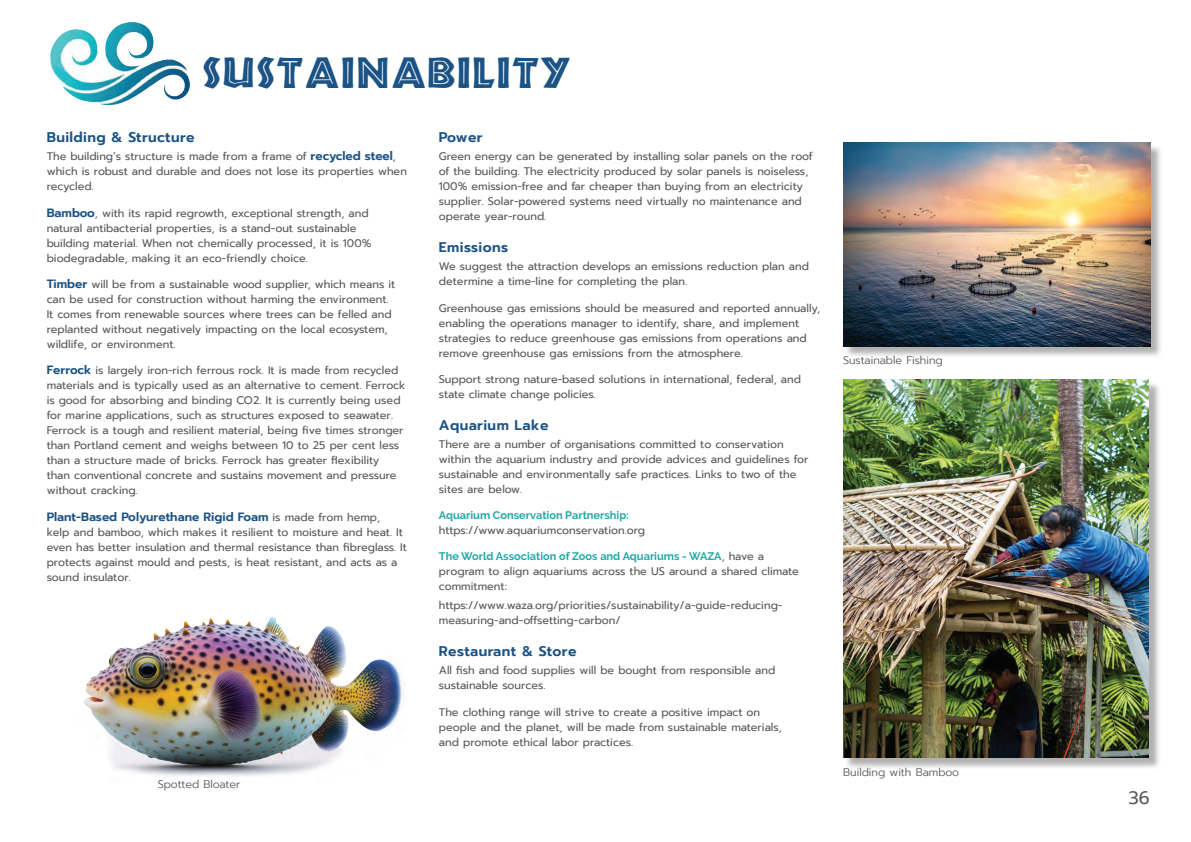
<style>
.page{position:relative;width:1191px;height:842px;background:#fff}
.page>*{position:absolute;margin:0;border:0;box-sizing:border-box;transform-origin:0 0}
.t1{font:40px "Tribeca";letter-spacing:.02em;color:#1c5385}
.t2{font:18px "Prompt";color:#57585a}
.t3{font:600 14px "Prompt";letter-spacing:.03em;color:#1c5385}
.t4{font:600 12px "Prompt";color:#1c5385}
.t5{font:11px/15px "Prompt";color:#57585a}
.t6{font:700 11px "Raleway";color:#24a8a8}
.t7{font:300 11px "Prompt";color:#57585a}
.s1{font-weight:600;font-size:12px;color:#1c5385}
.s2{font-weight:400;font-size:11px;color:#57585a}
.s3{font-family:"Prompt";font-weight:400;color:#57585a}
</style>
<div class="page">
<img style="left:84px;top:616px;width:318px;height:161px">
<img style="left:50px;top:22px;width:140px;height:84px">
<div style="left:844px;top:144px;width:318px;height:215px;background:#231f20;opacity:.35"></div>
<img style="left:843px;top:142px;width:307px;height:204px">
<div style="left:844px;top:381px;width:316px;height:389px;background:#231f20;opacity:.35"></div>
<img style="left:843px;top:379px;width:305px;height:378px">
<h1 class="t1" style="left:202px;top:43px;width:370px">SUSTAINABILITY</h1>
<p class="t3" style="left:47px;top:127px;width:149px">Building &amp; Structure</p>
<p class="t5" style="left:47px;top:149px;width:362px">The building’s structure is made from a frame of <span class="s1">recycled steel</span>, which is robust and durable and does not lose its properties when recycled.</p>
<p class="t5" style="left:47px;top:205px;width:326px"><span class="s1">Bamboo</span>, with its rapid regrowth, exceptional strength, and natural antibacterial properties, is a stand-out sustainable building material. When not chemically processed, it is 100% biodegradable, making it an eco-friendly choice.</p>
<p class="t5" style="left:47px;top:277px;width:350px"><span class="s1">Timber</span> will be from a sustainable wood supplier, which means it can be used for construction without harming the environment.<br>It comes from renewable sources where trees can be felled and replanted without negatively impacting on the local ecosystem, wildlife, or environment.</p>
<p class="t5" style="left:47px;top:363px;width:360px"><span class="s1">Ferrock</span> is largely iron-rich ferrous rock. It is made from recycled materials and is typically used as an alternative to cement. Ferrock is good for absorbing and binding CO2. It is currently being used for marine applications, such as structures exposed to seawater.<br>Ferrock is a tough and resilient material, being five times stronger than Portland cement and weighs between 10 to 25 per cent less than a structure made of bricks. Ferrock has greater flexibility<br>than conventional concrete and sustains movement and pressure without cracking.</p>
<p class="t4" style="left:47px;top:507px;width:335px">Plant-Based Polyurethane Rigid Foam <span class="s2">is made from hemp,</span></p>
<p class="t5" style="left:47px;top:524px;width:362px">kelp and bamboo, which makes it resilient to moisture and heat. It even has better insulation and thermal resistance than fibreglass. It protects against mould and pests, is heat resistant, and acts as a sound insulator.</p>
<p class="t7" style="left:158px;top:776px;width:84px">Spotted Bloater</p>
<p class="t3" style="left:439px;top:127px;width:45px">Power</p>
<p class="t5" style="left:439px;top:149px;width:375px">Green energy can be generated by installing solar panels on the roof of the building. The electricity produced by solar panels is noiseless, 100% emission-free and far cheaper than buying from an electricity supplier. Solar-powered systems need virtually no maintenance and operate year-round.</p>
<p class="t3" style="left:439px;top:237px;width:71px">Emissions</p>
<p class="t5" style="left:439px;top:259px;width:371px">We suggest the attraction develops an emissions reduction plan and determine a time-line for completing the plan.</p>
<p class="t5" style="left:439px;top:300px;width:383px">Greenhouse gas emissions should be measured and reported annually, enabling the operations manager to identify, share, and implement strategies to reduce greenhouse gas emissions from operations and remove greenhouse gas emissions from the atmosphere.</p>
<p class="t5" style="left:439px;top:372px;width:364px">Support strong nature-based solutions in international, federal, and state climate change policies.</p>
<p class="t3" style="left:439px;top:415px;width:111px">Aquarium Lake</p>
<p class="t5" style="left:439px;top:437px;width:371px">There are a number of organisations committed to conservation within the aquarium industry and provide advices and guidelines for sustainable and environmentally safe practices. Links to two of the sites are below.</p>
<p class="t6" style="left:439px;top:509px;width:192px">Aquarium Conservation Partnership:</p>
<p class="t5" style="left:439px;top:522px;width:207px">https://www.aquariumconservation.org</p>
<p class="t6" style="left:439px;top:550px;width:327px">The World Association of Zoos and Aquariums - WAZA<span class="s3">, have a</span></p>
<p class="t5" style="left:439px;top:564px;width:361px">program to align aquariums across the US around a shared climate commitment:</p>
<p class="t5" style="left:439px;top:598px;width:345px">https://www.waza.org/priorities/sustainability/a-guide-reducing&shy;measuring-and-offsetting-carbon/</p>
<p class="t3" style="left:439px;top:641px;width:139px">Restaurant &amp; Store</p>
<p class="t5" style="left:439px;top:663px;width:338px">All fish and food supplies will be bought from responsible and sustainable sources.</p>
<p class="t5" style="left:439px;top:704px;width:344px">The clothing range will strive to create a positive impact on people and the planet, will be made from sustainable materials, and promote ethical labor practices.</p>
<p class="t7" style="left:843px;top:353px;width:101px">Sustainable Fishing</p>
<p class="t7" style="left:843px;top:764px;width:117px">Building with Bamboo</p>
<h2 class="t2" style="left:1128px;top:785px;width:23px">36</h2>
</div>
